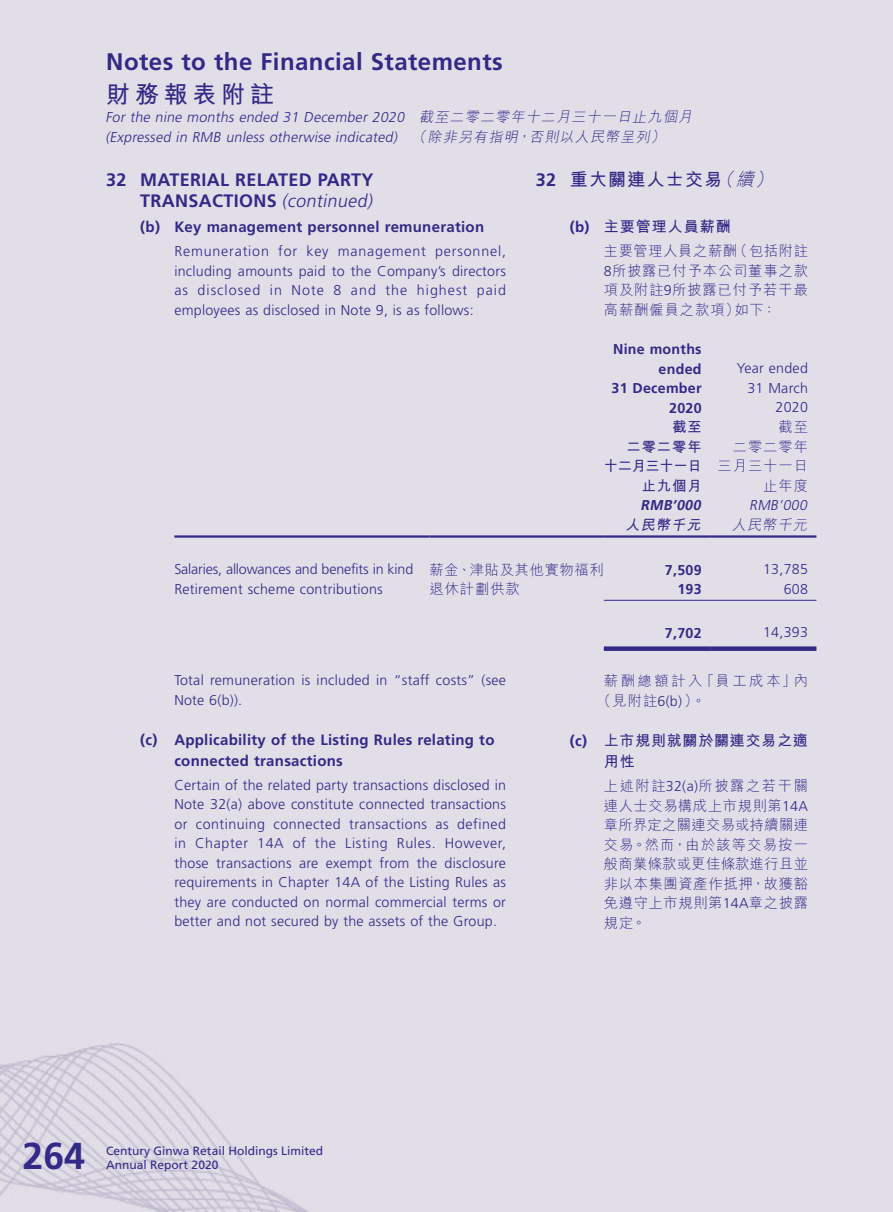
<style>
.page{position:relative;width:893px;height:1212px;background:#e1dee8}
.page>*{position:absolute;margin:0;border:0;box-sizing:border-box;transform-origin:0 0}
.t1{font:700 37.5px "Frutiger LT Std";color:#332986}
.t2{font:700 24px "Frutiger LT Std";letter-spacing:.02em;color:#332986}
.t3{font:24px "M Hei HK Bold E Ten B5 H";letter-spacing:.2em;color:#332986}
.t4{font:700 18px/21px "Frutiger LT Std";letter-spacing:.02em;color:#332986;text-align:right}
.t5{font:18px "M Hei HK Bold E Ten B5 H";letter-spacing:.07em;color:#332986}
.t6{font:700 15px/21px "Frutiger LT Std";letter-spacing:.02em;color:#332986}
.t7{font:15px/21px "M Hei HK Bold E Ten B5 H";letter-spacing:.05em;color:#332986}
.t8{font:15px "M Hei HK Bold E Ten B5 H";letter-spacing:.07em;color:#332986}
.t9{font:300 14.25px/19.5px "Frutiger LT Std";letter-spacing:.02em;color:#332986;text-align:justify}
.t10{font:14.25px/19.5px "M Hei HK Light E Ten B5 H";letter-spacing:.06em;color:#332986;text-align:justify}
.t11{font:italic 300 14.25px/19.5px "Frutiger LT Std";color:#332986}
.t12{font:300 14.25px "Frutiger LT Std";letter-spacing:-.01em;color:#332986}
.t13{font:700 14.25px/19.5px "Frutiger LT Std";letter-spacing:.02em;color:#332986;text-align:right}
.t14{font:14.25px/19.5px "M Hei HK Light E Ten B5 H";letter-spacing:.185em;color:#332986}
.t15{font:14.25px/19.5px "M Hei HK Bold E Ten B5 H";letter-spacing:.07em;color:#332986;text-align:right}
.t16{font:italic 700 14.25px "Frutiger LT Std";color:#332986}
.t17{font:italic 14.25px "M Hei HK Bold E Ten B5 H";color:#332986}
.t18{font:italic 14.25px "M Hei HK Light E Ten B5 H";color:#332986}
.t19{font:12px "Frutiger LT Std";color:#332986}
.s1{font-family:"M Hei HK Light E Ten B5 H";font-weight:400}
.s2{font-family:"Frutiger LT Std";font-weight:700}
.s3{font-family:"M Hei HK Light E Ten B5 H";font-style:italic}
.s4{font-family:"Frutiger LT Std";font-weight:300}
.s5{font-weight:300;font-style:italic}
</style>
<div class="page">
<hr style="left:174px;top:535px;width:255px;height:3px;background:#332986">
<hr style="left:429px;top:535px;width:175px;height:3px;background:#332986">
<hr style="left:604px;top:535px;width:106px;height:3px;background:#332986">
<hr style="left:710px;top:535px;width:106px;height:3px;background:#332986">
<hr style="left:604px;top:600px;width:106px;height:1px;background:#332986">
<hr style="left:710px;top:600px;width:106px;height:1px;background:#332986">
<div style="left:604px;top:646px;width:106px;height:5px;background:#332986"></div>
<div style="left:710px;top:646px;width:106px;height:5px;background:#332986"></div>
<h2 class="t2" style="left:106px;top:52px;width:398px">Notes to the Financial Statements</h2>
<h2 class="t3" style="left:106px;top:85px;width:169px">財務報表附註</h2>
<p class="t11" style="left:105px;top:109px;width:590px">For the nine months ended 31 December 2020 <span class="s1">截至二零二零年十二月三十一日止九個月</span>(Expressed in RMB unless otherwise indicated) <span class="s1">（除非另有指明，否則以人民幣呈列）</span></p>
<p class="t5" style="left:536px;top:173px;width:242px"><span class="s2">32</span> 重大關連人士交易<span class="s3">（續）</span></p>
<p class="t8" style="left:570px;top:221px;width:163px"><span class="s2">(b)</span> 主要管理人員薪酬</p>
<p class="t10" style="left:604px;top:243px;width:206px">主要管理人員之薪酬（包括附註<span class="s4">8</span>所披露已付予本公司董事之款項及附註<span class="s4">9</span>所披露已付予若干最高薪酬僱員之款項）如下：</p>
<p class="t4" style="left:106px;top:171px;width:270px">32 MATERIAL RELATED PARTY<br>TRANSACTIONS <span class="s5">(continued)</span></p>
<p class="t6" style="left:140px;top:218px;width:345px">(b) Key management personnel remuneration</p>
<p class="t9" style="left:174px;top:243px;width:333px">Remuneration for key management personnel, including amounts paid to the Company’s directors as disclosed in Note 8 and the highest paid employees as disclosed in Note 9, is as follows:</p>
<p class="t13" style="left:612px;top:341px;width:92px">Nine months ended<br>31 December<br>2020</p>
<p class="t9" style="left:737px;top:360px;width:73px;text-align:right">Year ended<br>31 March<br>2020</p>
<p class="t15" style="left:604px;top:419px;width:99px">截至<br>二零二零年<br>十二月三十一日止九個月</p>
<p class="t10" style="left:718px;top:419px;width:92px;text-align:right">截至<br>二零二零年三月三十一日止年度</p>
<p class="t16" style="left:640px;top:500px;width:64px">RMB’000</p>
<p class="t11" style="left:749px;top:497px;width:62px">RMB’000</p>
<p class="t17" style="left:625px;top:519px;width:79px">人民幣千元</p>
<p class="t18" style="left:732px;top:519px;width:79px">人民幣千元</p>
<p class="t12" style="left:174px;top:563px;width:431px">Salaries, allowances and benefits in kind <span class="s1">薪金、津貼及其他實物福利</span></p>
<p class="t13" style="left:665px;top:561px;width:38px">7,509</p>
<p class="t9" style="left:763px;top:561px;width:46px">13,785</p>
<p class="t9" style="left:174px;top:580px;width:210px">Retirement scheme contributions</p>
<p class="t10" style="left:429px;top:581px;width:92px">退休計劃供款</p>
<p class="t13" style="left:677px;top:581px;width:26px">193</p>
<p class="t9" style="left:784px;top:580px;width:26px">608</p>
<p class="t13" style="left:665px;top:624px;width:38px">7,702</p>
<p class="t9" style="left:763px;top:624px;width:46px">14,393</p>
<p class="t9" style="left:174px;top:671px;width:333px">Total remuneration is included in “staff costs” (see<br>Note 6(b)).</p>
<p class="t6" style="left:174px;top:730px;width:322px;text-indent:-34px">(c) Applicability of the Listing Rules relating to connected transactions</p>
<p class="t9" style="left:174px;top:776px;width:333px">Certain of the related party transactions disclosed in Note 32(a) above constitute connected transactions or continuing connected transactions as defined in Chapter 14A of the Listing Rules. However, those transactions are exempt from the disclosure requirements in Chapter 14A of the Listing Rules as they are conducted on normal commercial terms or better and not secured by the assets of the Group.</p>
<p class="t14" style="left:597px;top:673px;width:213px;text-indent:7px">薪酬總額計入「員工成本」內（見附註<span class="s4">6(b)</span>）。</p>
<p class="t7" style="left:604px;top:732px;width:206px;text-indent:-34px"><span class="s2">(c)</span> 上市規則就關於關連交易之適用性</p>
<p class="t10" style="left:604px;top:778px;width:206px">上述附註<span class="s4">32(a)</span>所披露之若干關連人士交易構成上市規則第<span class="s4">14A</span>章所界定之關連交易或持續關連交易。然而，由於該等交易按一般商業條款或更佳條款進行且並非以本集團資產作抵押，故獲豁免遵守上市規則第<span class="s4">14A</span>章之披露規定。</p>
<h1 class="t1" style="left:22px;top:1141px;width:64px">264</h1>
<p class="t19" style="left:106px;top:1146px;width:218px">Century Ginwa Retail Holdings Limited</p>
<p class="t19" style="left:106px;top:1160px;width:114px">Annual Report 2020</p>
</div>
